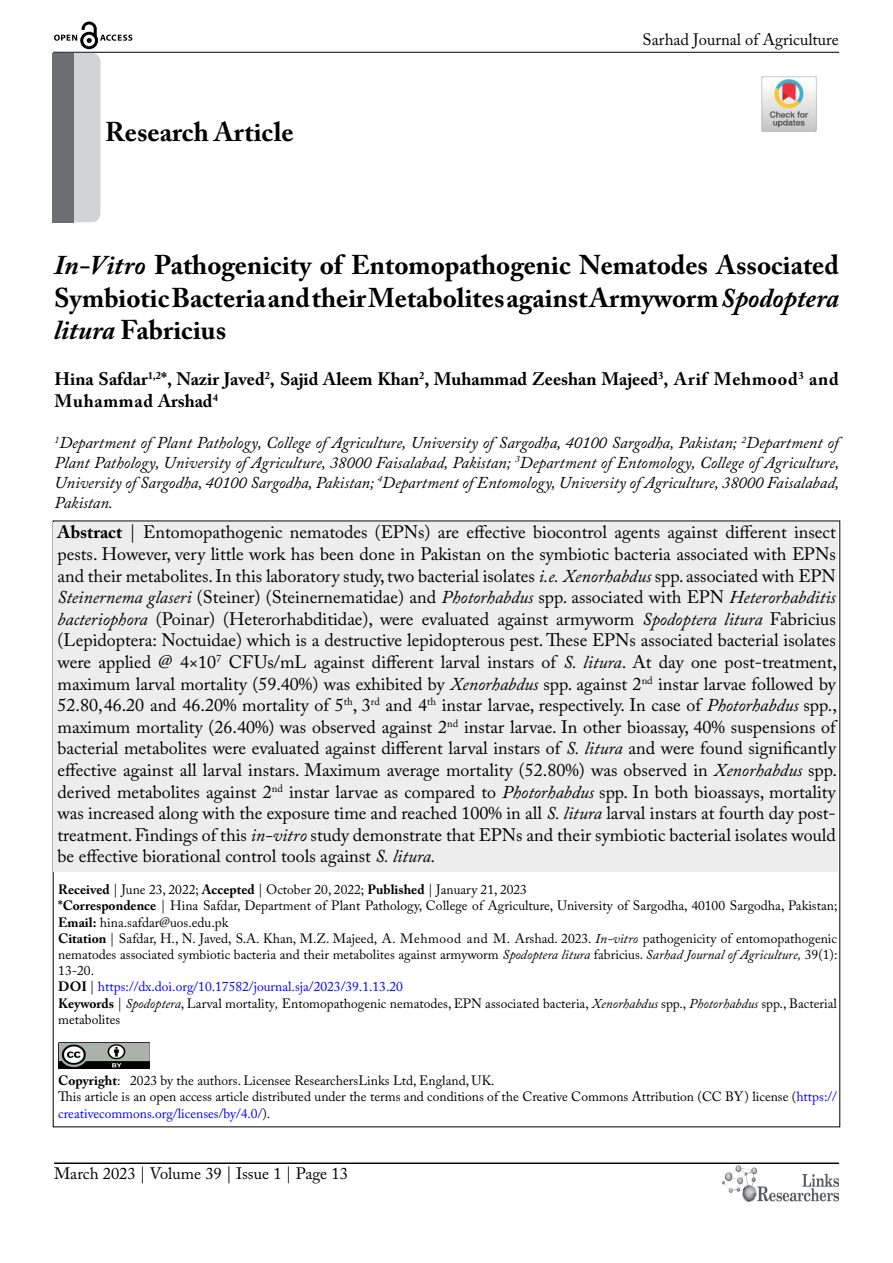
<style>
.page{position:relative;width:893px;height:1263px;background:#fff}
.page>*{position:absolute;margin:0;border:0;box-sizing:border-box;transform-origin:0 0}
.t1{font:700 27px/32.4px "Adobe Caslon Pro";color:#000;text-align:justify}
.t2{font:18px/21.6px "Adobe Caslon Pro";color:#000;text-align:justify}
.t3{font:700 18px/21.6px "Adobe Caslon Pro";color:#000}
.t4{font:italic 16.5px/19.8px "Adobe Caslon Pro";color:#000;text-align:justify}
.t5{font:16.5px "Adobe Caslon Pro";color:#000}
.t6{font:13.5px/16.2px "Adobe Caslon Pro";color:#000}
.s1{font-style:italic}
.s2{font-weight:700}
.s3{color:#00f}
</style>
<div class="page">
<hr style="left:53px;top:52px;width:786px;height:1px;background:#000">
<img style="left:722px;top:1166px;width:117px;height:36px">
<svg style="left:54px;top:22px;width:78px;height:27px"></svg>
<div style="left:54px;top:53px;width:46px;height:169px;background:#d1d3d4;border-radius:9px"></div>
<hr style="left:54px;top:1163px;width:785px;height:1px;background:#000">
<div style="left:53px;top:53px;width:21px;height:169px;background:#6d6e71"></div>
<div style="left:54px;top:522px;width:784px;height:350px;background:#ededee"></div>
<img style="left:58px;top:1043px;width:92px;height:25px">
<img style="left:761px;top:77px;width:55px;height:55px">
<h1 class="t1" style="left:105px;top:116px;width:190px">Research Article</h1>
<p class="t5" style="left:643px;top:30px;width:198px">Sarhad Journal of Agriculture</p>
<h1 class="t1" style="left:54px;top:249px;width:786px"><span class="s1">In-Vitro</span> Pathogenicity of Entomopathogenic Nematodes Associated Symbiotic Bacteria and their Metabolites against Armyworm <span class="s1">Spodoptera litura</span> Fabricius</h1>
<p class="t3" style="left:55px;top:368px;width:786px">Hina Safdar<sup>1,2</sup>*, Nazir Javed<sup>2</sup>, Sajid Aleem Khan<sup>2</sup>, Muhammad Zeeshan Majeed<sup>3</sup>, Arif Mehmood<sup>3</sup> and<br>Muhammad Arshad<sup>4</sup></p>
<p class="t4" style="left:55px;top:433px;width:786px"><sup>1</sup>Department of Plant Pathology, College of Agriculture, University of Sargodha, 40100 Sargodha, Pakistan; <sup>2</sup>Department of Plant Pathology, University of Agriculture, 38000 Faisalabad, Pakistan; <sup>3</sup>Department of Entomology, College of Agriculture, University of Sargodha, 40100 Sargodha, Pakistan; <sup>4</sup>Department of Entomology, University of Agriculture, 38000 Faisalabad, Pakistan.</p>
<p class="t2" style="left:58px;top:521px;width:781px"><span class="s2">Abstract</span> | Entomopathogenic nematodes (EPNs) are effective biocontrol agents against different insect pests. However, very little work has been done in Pakistan on the symbiotic bacteria associated with EPNs and their metabolites. In this laboratory study, two bacterial isolates <span class="s1">i.e. Xenorhabdus</span> spp. associated with EPN <span class="s1">Steinernema glaseri</span> (Steiner) (Steinernematidae) and <span class="s1">Photorhabdus</span> spp. associated with EPN <span class="s1">Heterorhabditis bacteriophora</span> (Poinar) (Heterorhabditidae), were evaluated against armyworm <span class="s1">Spodoptera litura</span> Fabricius (Lepidoptera: Noctuidae) which is a destructive lepidopterous pest. These EPNs associated bacterial isolates were applied @ 4×10<sup>7</sup> CFUs/mL against different larval instars of <span class="s1">S. litura</span>. At day one post-treatment, maximum larval mortality (59.40%) was exhibited by <span class="s1">Xenorhabdus</span> spp. against 2<sup>nd</sup> instar larvae followed by 52.80, 46.20 and 46.20% mortality of 5<sup>th</sup>, 3<sup>rd</sup> and 4<sup>th</sup> instar larvae, respectively. In case of <span class="s1">Photorhabdus</span> spp., maximum mortality (26.40%) was observed against 2<sup>nd</sup> instar larvae. In other bioassay, 40% suspensions of bacterial metabolites were evaluated against different larval instars of <span class="s1">S. litura</span> and were found significantly effective against all larval instars. Maximum average mortality (52.80%) was observed in <span class="s1">Xenorhabdus</span> spp. derived metabolites against 2<sup>nd</sup> instar larvae as compared to <span class="s1">Photorhabdus</span> spp. In both bioassays, mortality was increased along with the exposure time and reached 100% in all <span class="s1">S. litura</span> larval instars at fourth day post&shy;treatment. Findings of this <span class="s1">in-vitro</span> study demonstrate that EPNs and their symbiotic bacterial isolates would be effective biorational control tools against <span class="s1">S. litura.</span></p>
<p class="t6" style="left:58px;top:881px;width:781px"><span class="s2">Received</span> | June 23, 2022; <span class="s2">Accepted</span> | October 20, 2022; <span class="s2">Published</span> | January 21, 2023<br><span class="s2">*Correspondence</span> | Hina Safdar, Department of Plant Pathology, College of Agriculture, University of Sargodha, 40100 Sargodha, Pakistan; <span class="s2">Email:</span> hina.safdar@uos.edu.pk<br><span class="s2">Citation</span> | Safdar, H., N. Javed, S.A. Khan, M.Z. Majeed, A. Mehmood and M. Arshad. 2023. <span class="s1">In-vitro</span> pathogenicity of entomopathogenic nematodes associated symbiotic bacteria and their metabolites against armyworm <span class="s1">Spodoptera litura</span> fabricius. <span class="s1">Sarhad Journal of Agriculture,</span> 39(1):<br>13-20.<br><span class="s2">DOI</span> | <span class="s3">https://dx.doi.org/10.17582/journal.sja/2023/39.1.13.20<br></span><span class="s2">Keywords</span> | <span class="s1">Spodoptera</span>, Larval mortality<span class="s1">,</span> Entomopathogenic nematodes, EPN associated bacteria, <span class="s1">Xenorhabdus</span> spp., <span class="s1">Photorhabdus</span> spp., Bacterial metabolites</p>
<p class="t6" style="left:58px;top:1072px;width:780px"><span class="s2">Copyright</span>: 2023 by the authors. Licensee ResearchersLinks Ltd, England, UK.<br>This article is an open access article distributed under the terms and conditions of the Creative Commons Attribution (CC BY) license (<span class="s3">https:// creativecommons.org/licenses/by/4.0/</span>).</p>
<p class="t5" style="left:54px;top:1164px;width:295px">March 2023 | Volume 39 | Issue 1 | Page 13</p>
</div>
